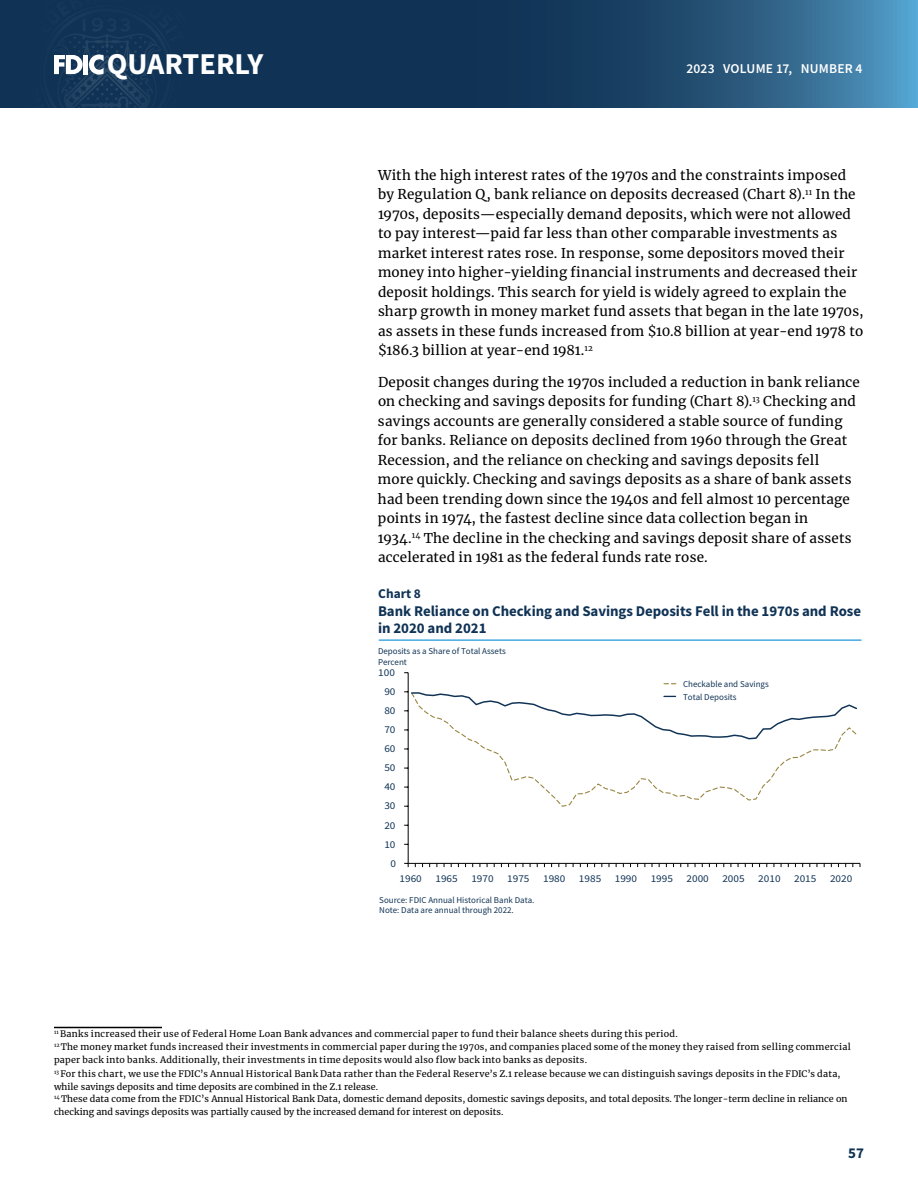
<style>
.page{position:relative;width:918px;height:1188px;background:#fff}
.page>*{position:absolute;margin:0;border:0;box-sizing:border-box;transform-origin:0 0}
.t1{font:700 30.3px "Source Sans Pro";color:#fff}
.t2{font:700 15px "Source Sans Pro";color:#103355}
.t3{font:700 14.85px/16.4px "Source Sans Pro";letter-spacing:-.005em;color:#103355}
.Bodynorm_table{font:13.5px/19.5px "Merriweather";letter-spacing:.015em;color:#000}
.t4{font:600 13.5px "Source Sans Pro";letter-spacing:.015em;color:#fff}
.t5{font:700 13.35px "Source Sans Pro";color:#103355}
.t6{font:10.35px "Source Sans Pro";color:#103355;scale:1.08 1}
.footnote_NEW{font:9px/12.9px "Merriweather";letter-spacing:.02em;color:#000}
.t7{font:8.85px/10.4px "Source Sans Pro";color:#103355}
</style>
<div class="page">
<svg style="left:0;top:0;width:918px;height:108px;background:#1e496d"></svg>
<svg style="left:12px;top:0;width:190px;height:108px;background:#1a3b5c"></svg>
<hr style="left:54px;top:1027px;width:108px;height:1px;background:#000">
<hr style="left:379px;top:639px;width:483px;height:2px;background:#57b1e4">
<hr style="left:408px;top:673px;width:1px;height:190px;background:#000">
<hr style="left:408px;top:863px;width:452px;height:1px;background:#000">
<svg style="left:469px;top:740px;width:371px;height:67px"></svg>
<svg style="left:404px;top:691px;width:454px;height:49px"></svg>
<h1 class="t1" style="left:107px;top:43px;width:158px">QUARTERLY</h1>
<p class="t4" style="left:687px;top:60px;width:178px">2023 VOLUME 17, NUMBER 4</p>
<p class="Bodynorm_table" style="left:378px;top:165px;width:487px">With the high interest rates of the 1970s and the constraints imposed by Regulation Q, bank reliance on deposits decreased (Chart 8).<sup>11</sup> In the 1970s, deposits—especially demand deposits, which were not allowed to pay interest—paid far less than other comparable investments as market interest rates rose. In response, some depositors moved their money into higher-yielding financial instruments and decreased their deposit holdings. This search for yield is widely agreed to explain the sharp growth in money market fund assets that began in the late 1970s, as assets in these funds increased from $10.8 billion at year-end 1978 to $186.3 billion at year-end 1981.<sup>12</sup></p>
<p class="Bodynorm_table" style="left:378px;top:372px;width:483px">Deposit changes during the 1970s included a reduction in bank reliance on checking and savings deposits for funding (Chart 8).<sup>13</sup> Checking and savings accounts are generally considered a stable source of funding for banks. Reliance on deposits declined from 1960 through the Great Recession, and the reliance on checking and savings deposits fell<br>more quickly. Checking and savings deposits as a share of bank assets had been trending down since the 1940s and fell almost 10 percentage points in 1974, the fastest decline since data collection began in<br>1934.<sup>14</sup> The decline in the checking and savings deposit share of assets accelerated in 1981 as the federal funds rate rose.</p>
<p class="t5" style="left:378px;top:584px;width:44px">Chart 8</p>
<p class="t3" style="left:378px;top:603px;width:485px">Bank Reliance on Checking and Savings Deposits Fell in the 1970s and Rose in 2020 and 2021</p>
<p class="t7" style="left:378px;top:646px;width:129px">Deposits as a Share of Total Assets<br>Percent</p>
<p class="t6" style="left:378px;top:666px;width:17px">100</p>
<p class="t6" style="left:384px;top:685px;width:12px">90</p>
<p class="t6" style="left:384px;top:704px;width:12px">80</p>
<p class="t6" style="left:384px;top:723px;width:12px">70</p>
<p class="t6" style="left:384px;top:742px;width:12px">60</p>
<p class="t6" style="left:384px;top:761px;width:12px">50</p>
<p class="t6" style="left:384px;top:780px;width:12px">40</p>
<p class="t6" style="left:384px;top:799px;width:12px">30</p>
<p class="t6" style="left:384px;top:819px;width:12px">20</p>
<p class="t6" style="left:384px;top:838px;width:12px">10</p>
<p class="t6" style="left:390px;top:857px;width:7px">0</p>
<p class="t7" style="left:683px;top:678px;width:87px;line-height:12.8px">Checkable and Savings<br>Total Deposits</p>
<p class="t6" style="left:400px;top:872px;width:22px">1960</p>
<p class="t6" style="left:435px;top:872px;width:22px">1965</p>
<p class="t6" style="left:471px;top:872px;width:22px">1970</p>
<p class="t6" style="left:507px;top:872px;width:22px">1975</p>
<p class="t6" style="left:543px;top:872px;width:22px">1980</p>
<p class="t6" style="left:579px;top:872px;width:22px">1985</p>
<p class="t6" style="left:615px;top:872px;width:22px">1990</p>
<p class="t6" style="left:651px;top:872px;width:22px">1995</p>
<p class="t6" style="left:687px;top:872px;width:22px">2000</p>
<p class="t6" style="left:722px;top:872px;width:22px">2005</p>
<p class="t6" style="left:758px;top:872px;width:22px">2010</p>
<p class="t6" style="left:794px;top:872px;width:22px">2015</p>
<p class="t6" style="left:830px;top:872px;width:22px">2020</p>
<p class="t7" style="left:379px;top:895px;width:157px">Source: FDIC Annual Historical Bank Data.<br>Note: Data are annual through 2022.</p>
<p class="footnote_NEW" style="left:54px;top:1027px;width:798px"><sup>11</sup> Banks increased their use of Federal Home Loan Bank advances and commercial paper to fund their balance sheets during this period.<br><sup>12</sup> The money market funds increased their investments in commercial paper during the 1970s, and companies placed some of the money they raised from selling commercial paper back into banks. Additionally, their investments in time deposits would also flow back into banks as deposits.</p>
<p class="footnote_NEW" style="left:54px;top:1067px;width:795px"><sup>13</sup> For this chart, we use the FDIC’s Annual Historical Bank Data rather than the Federal Reserve’s Z.1 release because we can distinguish savings deposits in the FDIC’s data, while savings deposits and time deposits are combined in the Z.1 release.<br><sup>14</sup> These data come from the FDIC’s Annual Historical Bank Data, domestic demand deposits, domestic savings deposits, and total deposits. The longer-term decline in reliance on checking and savings deposits was partially caused by the increased demand for interest on deposits.</p>
<p class="t2" style="left:848px;top:1143px;width:17px">57</p>
</div>
